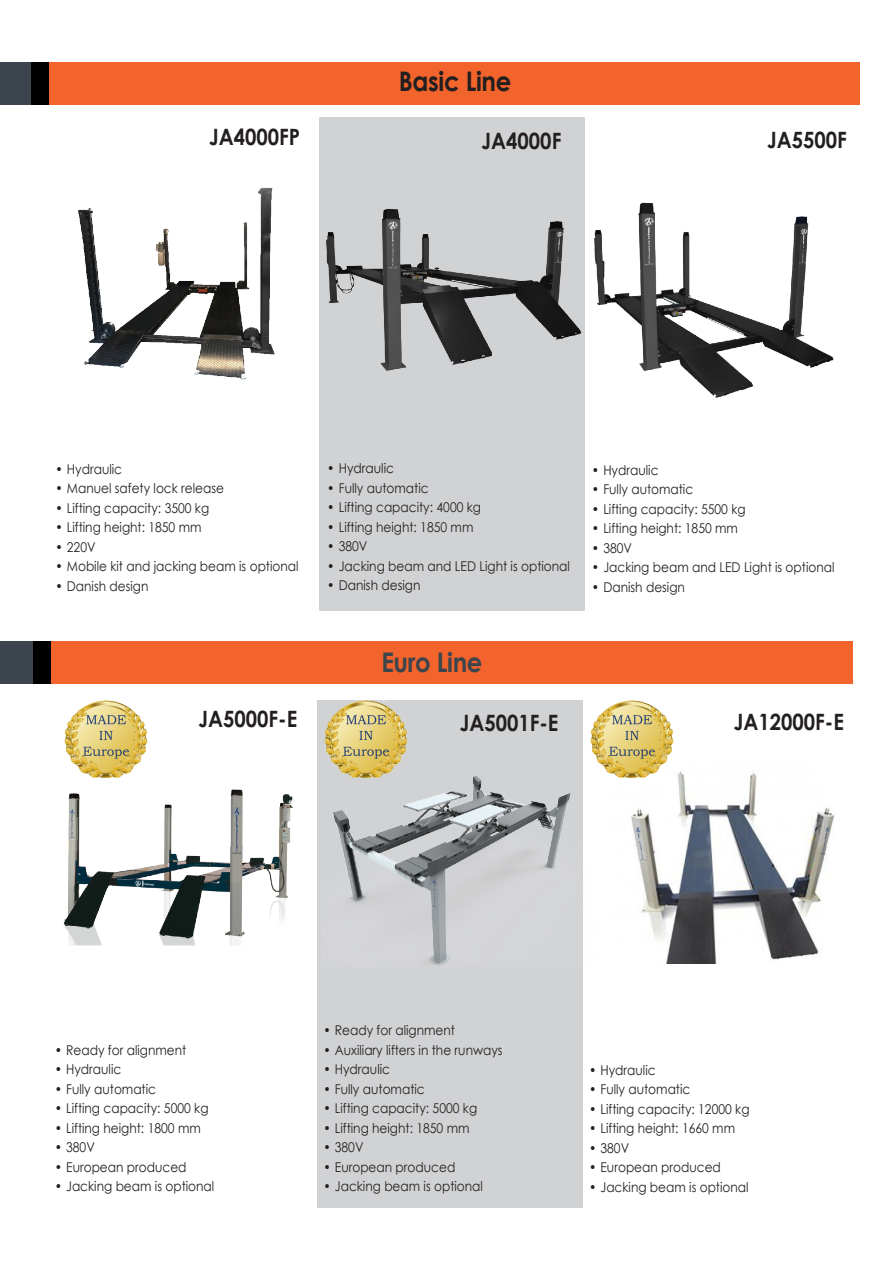
<style>
.page{position:relative;width:893px;height:1263px;background:#fff}
.page>*{position:absolute;margin:0;border:0;box-sizing:border-box;transform-origin:0 0}
.Brød{font:700 27px "Century Gothic";letter-spacing:-.015em;color:#231f20;scale:.9 1}
.Brød-2{font:700 27px "Century Gothic";letter-spacing:-.015em;color:#3c444d;scale:.9 1}
.Brød-3{font:700 22.5px "Century Gothic";color:#231f20;scale:.9 1}
.t1{font:13.5px "Century Gothic";color:#231f20;scale:.9 1}
</style>
<div class="page">
<div style="left:45px;top:62px;width:814px;height:43px;background:#f2642b"></div>
<img style="left:78px;top:187px;width:197px;height:192px">
<div style="left:42px;top:641px;width:810px;height:43px;background:#f2642b"></div>
<div style="left:320px;top:118px;width:265px;height:493px;background:#d1d2d4"></div>
<img style="left:594px;top:202px;width:240px;height:196px">
<div style="left:0;top:62px;width:32px;height:43px;background:#3c444d"></div>
<div style="left:31px;top:63px;width:17px;height:42px;background:#000"></div>
<div style="left:0;top:641px;width:34px;height:43px;background:#3c444d"></div>
<div style="left:34px;top:641px;width:17px;height:43px;background:#000"></div>
<img style="left:63px;top:789px;width:230px;height:157px">
<div style="left:317px;top:700px;width:265px;height:507px;background:#d1d2d4"></div>
<img style="left:333px;top:766px;width:250px;height:211px">
<img style="left:631px;top:771px;width:204px;height:192px">
<img style="left:590px;top:700px;width:90px;height:80px">
<img style="left:324px;top:700px;width:90px;height:79px">
<img style="left:64px;top:700px;width:84px;height:78px">
<img style="left:319px;top:189px;width:263px;height:199px">
<p class="Brød-3" style="left:209px;top:120px;width:103px">JA4000FP</p>
<p class="Brød" style="left:399px;top:61px;width:126px">Basic Line</p>
<p class="Brød-3" style="left:482px;top:124px;width:90px">JA4000F</p>
<p class="Brød-3" style="left:767px;top:123px;width:90px">JA5500F</p>
<p class="t1" style="left:55px;top:459px;width:76px">• Hydraulic</p>
<p class="t1" style="left:55px;top:479px;width:189px">• Manuel safety lock release</p>
<p class="t1" style="left:55px;top:498px;width:172px">• Lifting capacity: 3500 kg</p>
<p class="t1" style="left:55px;top:518px;width:164px">• Lifting height: 1850 mm</p>
<p class="t1" style="left:55px;top:537px;width:46px">• 220V</p>
<p class="t1" style="left:55px;top:557px;width:272px">• Mobile kit and jacking beam is optional</p>
<p class="t1" style="left:55px;top:576px;width:105px">• Danish design</p>
<p class="Brød-3" style="left:198px;top:702px;width:111px">JA5000F-E</p>
<p class="t1" style="left:327px;top:459px;width:76px">• Hydraulic</p>
<p class="t1" style="left:327px;top:479px;width:114px">• Fully automatic</p>
<p class="t1" style="left:327px;top:498px;width:172px">• Lifting capacity: 4000 kg</p>
<p class="t1" style="left:327px;top:518px;width:164px">• Lifting height: 1850 mm</p>
<p class="t1" style="left:327px;top:537px;width:46px">• 380V</p>
<p class="t1" style="left:327px;top:557px;width:271px">• Jacking beam and LED Light is optional</p>
<p class="t1" style="left:327px;top:576px;width:105px">• Danish design</p>
<p class="Brød-2" style="left:381px;top:642px;width:114px">Euro Line</p>
<p class="Brød-3" style="left:460px;top:706px;width:111px">JA5001F-E</p>
<p class="t1" style="left:592px;top:460px;width:76px">• Hydraulic</p>
<p class="t1" style="left:592px;top:480px;width:114px">• Fully automatic</p>
<p class="t1" style="left:592px;top:499px;width:172px">• Lifting capacity: 5500 kg</p>
<p class="t1" style="left:592px;top:519px;width:164px">• Lifting height: 1850 mm</p>
<p class="t1" style="left:592px;top:538px;width:46px">• 380V</p>
<p class="t1" style="left:592px;top:558px;width:271px">• Jacking beam and LED Light is optional</p>
<p class="t1" style="left:592px;top:577px;width:105px">• Danish design</p>
<p class="Brød-3" style="left:734px;top:705px;width:124px">JA12000F-E</p>
<p class="t1" style="left:55px;top:1040px;width:148px">• Ready for alignment</p>
<p class="t1" style="left:55px;top:1060px;width:76px">• Hydraulic</p>
<p class="t1" style="left:55px;top:1079px;width:114px">• Fully automatic</p>
<p class="t1" style="left:55px;top:1099px;width:172px">• Lifting capacity: 5000 kg</p>
<p class="t1" style="left:55px;top:1118px;width:164px">• Lifting height: 1800 mm</p>
<p class="t1" style="left:55px;top:1138px;width:46px">• 380V</p>
<p class="t1" style="left:55px;top:1157px;width:148px">• European produced</p>
<p class="t1" style="left:55px;top:1177px;width:179px">• Jacking beam is optional</p>
<p class="t1" style="left:323px;top:1021px;width:148px">• Ready for alignment</p>
<p class="t1" style="left:323px;top:1040px;width:201px">• Auxiliary lifters in the runways</p>
<p class="t1" style="left:323px;top:1060px;width:76px">• Hydraulic</p>
<p class="t1" style="left:323px;top:1079px;width:114px">• Fully automatic</p>
<p class="t1" style="left:323px;top:1099px;width:172px">• Lifting capacity: 5000 kg</p>
<p class="t1" style="left:323px;top:1118px;width:164px">• Lifting height: 1850 mm</p>
<p class="t1" style="left:323px;top:1138px;width:46px">• 380V</p>
<p class="t1" style="left:323px;top:1157px;width:148px">• European produced</p>
<p class="t1" style="left:323px;top:1177px;width:179px">• Jacking beam is optional</p>
<p class="t1" style="left:589px;top:1060px;width:76px">• Hydraulic</p>
<p class="t1" style="left:589px;top:1080px;width:114px">• Fully automatic</p>
<p class="t1" style="left:589px;top:1099px;width:180px">• Lifting capacity: 12000 kg</p>
<p class="t1" style="left:589px;top:1119px;width:164px">• Lifting height: 1660 mm</p>
<p class="t1" style="left:589px;top:1138px;width:46px">• 380V</p>
<p class="t1" style="left:589px;top:1158px;width:148px">• European produced</p>
<p class="t1" style="left:589px;top:1177px;width:179px">• Jacking beam is optional</p>
</div>
